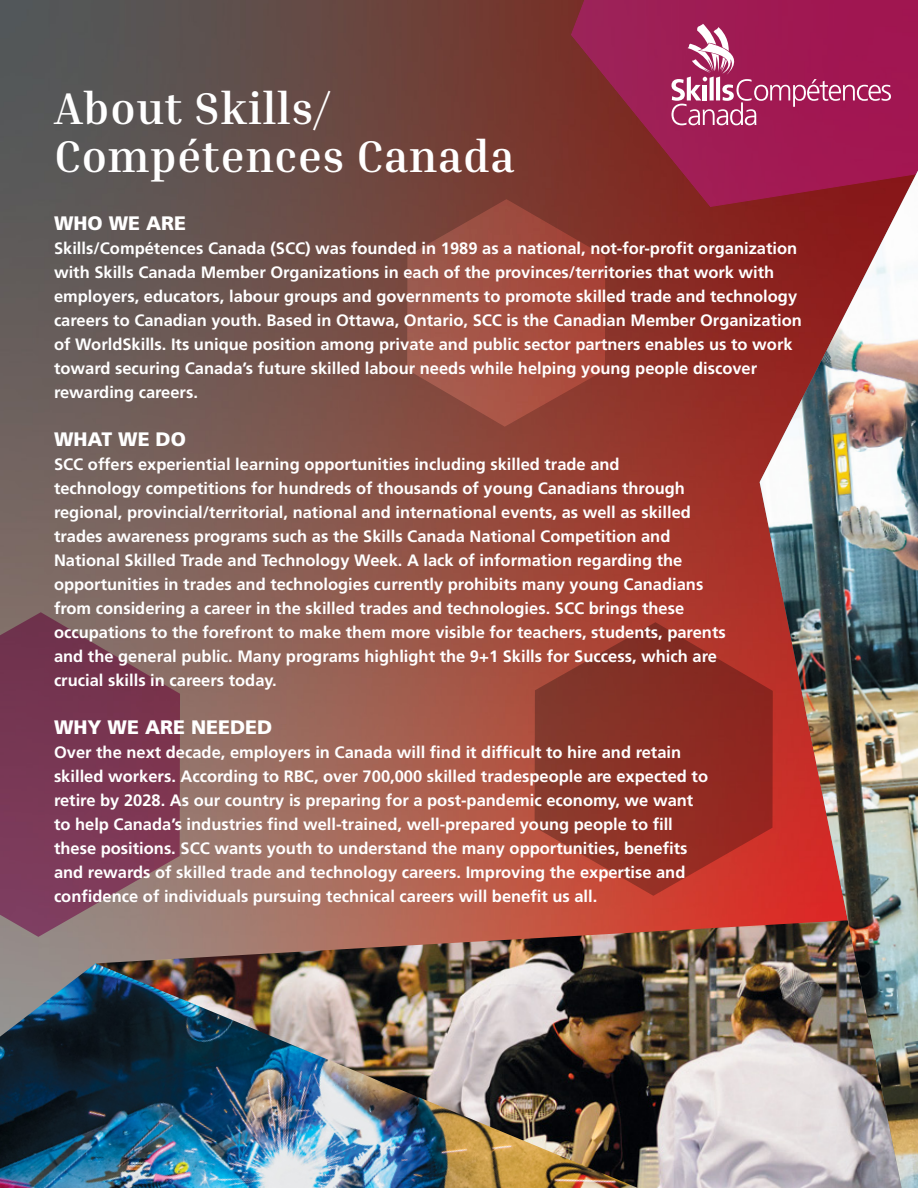
<style>
.page{position:relative;width:918px;height:1188px;background:#fff}
.page>*{position:absolute;margin:0;border:0;box-sizing:border-box;transform-origin:0 0}
.t1{font:700 45px/48px "Inria Serif";letter-spacing:.02em;color:#fff}
.t2{font:900 19.5px "Frutiger LT Std";color:#fff}
.t3{font:700 16.5px/24px "Frutiger LT Std";color:#fff}
</style>
<div class="page">
<img style="left:0;top:0;width:760px;height:963px">
<svg style="left:571px;top:0;width:189px;height:207px;background:#8a2739"></svg>
<svg style="left:650px;top:0;width:268px;height:172px;background:#a5285c"></svg>
<svg style="left:535px;top:622px;width:225px;height:274px;background:#963429"></svg>
<svg style="left:407px;top:199px;width:198px;height:228px;background:#9b4c3f"></svg>
<svg style="left:0;top:612px;width:180px;height:325px;background:#7d4359"></svg>
<img style="left:96px;top:920px;width:664px;height:268px">
<img style="left:760px;top:171px;width:158px;height:1017px">
<img style="left:0;top:963px;width:638px;height:225px">
<h1 class="t1" style="left:54px;top:84px;width:462px">About Skills/<br>Compétences Canada</h1>
<p class="t2" style="left:54px;top:212px;width:134px">WHO WE ARE</p>
<p class="t3" style="left:54px;top:237px;width:749px">Skills/Compétences Canada (SCC) was founded in 1989 as a national, not-for-profit organization with Skills Canada Member Organizations in each of the provinces/territories that work with employers, educators, labour groups and governments to promote skilled trade and technology careers to Canadian youth. Based in Ottawa, Ontario, SCC is the Canadian Member Organization of WorldSkills. Its unique position among private and public sector partners enables us to work toward securing Canada’s future skilled labour needs while helping young people discover rewarding careers.</p>
<p class="t2" style="left:54px;top:428px;width:133px">WHAT WE DO</p>
<p class="t3" style="left:54px;top:453px;width:673px">SCC offers experiential learning opportunities including skilled trade and<br>technology competitions for hundreds of thousands of young Canadians through regional, provincial/territorial, national and international events, as well as skilled trades awareness programs such as the Skills Canada National Competition and National Skilled Trade and Technology Week. A lack of information regarding the opportunities in trades and technologies currently prohibits many young Canadians from considering a career in the skilled trades and technologies. SCC brings these occupations to the forefront to make them more visible for teachers, students, parents and the general public. Many programs highlight the 9+1 Skills for Success, which are crucial skills in careers today.</p>
<p class="t2" style="left:54px;top:716px;width:220px">WHY WE ARE NEEDED</p>
<p class="t3" style="left:54px;top:741px;width:656px">Over the next decade, employers in Canada will find it difficult to hire and retain skilled workers. According to RBC, over 700,000 skilled tradespeople are expected to retire by 2028. As our country is preparing for a post-pandemic economy, we want to help Canada’s industries find well-trained, well-prepared young people to fill these positions. SCC wants youth to understand the many opportunities, benefits and rewards of skilled trade and technology careers. Improving the expertise and confidence of individuals pursuing technical careers will benefit us all.</p>
</div>
